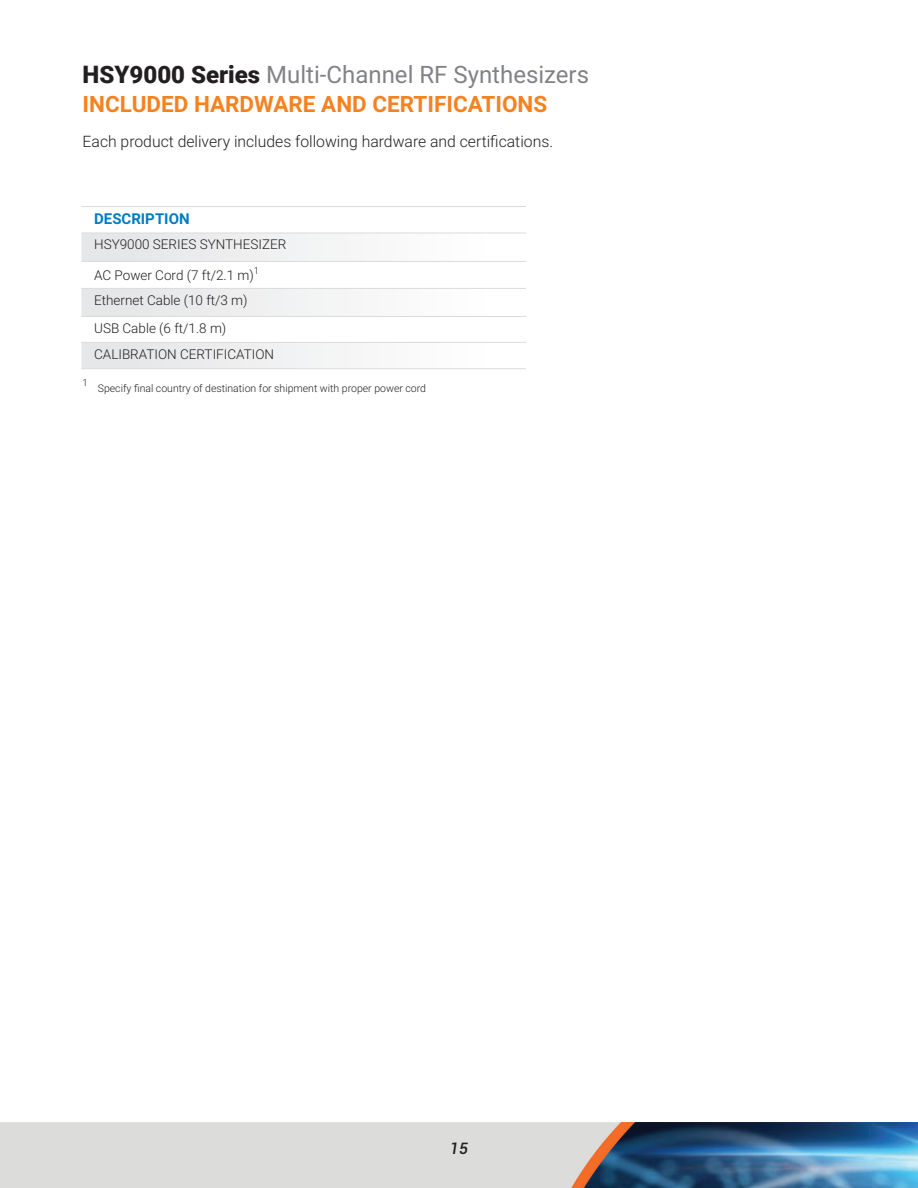
<style>
.page{position:relative;width:918px;height:1188px;background:#fff}
.page>*{position:absolute;margin:0;border:0;box-sizing:border-box;transform-origin:0 0}
.t1{font:24px "Roboto";color:#808285}
.t2{font:700 22.5px "Roboto";color:#f58220}
.t3{font:300 15.75px "Roboto";color:#231f20}
.t4{font:italic 500 15.75px "Roboto";color:#231f20}
.t5{font:700 15px "Roboto";color:#007cc2}
.t6{font:300 13.5px/24.8px "Roboto";color:#231f20}
.t7{font:300 10.5px "Roboto";color:#231f20}
.s1{font-weight:900;color:#231f20}
</style>
<div class="page">
<img style="left:0;top:1123px;width:918px;height:65px">
<svg style="left:81px;top:234px;width:297px;height:134px"></svg>
<hr style="left:81px;top:206px;width:445px;height:1px;background:#dbdcda">
<hr style="left:81px;top:233px;width:445px;height:1px;background:#dbdcda">
<hr style="left:81px;top:261px;width:445px;height:1px;background:#dbdcda">
<hr style="left:81px;top:288px;width:445px;height:1px;background:#dbdcda">
<hr style="left:81px;top:316px;width:445px;height:1px;background:#dbdcda">
<hr style="left:81px;top:342px;width:445px;height:1px;background:#dbdcda">
<hr style="left:81px;top:368px;width:445px;height:1px;background:#dbdcda">
<h1 class="t1" style="left:83px;top:57px;width:508px"><span class="s1">HSY9000 Series</span> Multi-Channel RF Synthesizers</h1>
<h2 class="t2" style="left:83px;top:88px;width:466px">INCLUDED HARDWARE AND CERTIFICATIONS</h2>
<p class="t3" style="left:83px;top:130px;width:472px">Each product delivery includes following hardware and certifications.</p>
<p class="t5" style="left:94px;top:208px;width:97px">DESCRIPTION</p>
<p class="t6" style="left:94px;top:231px;width:194px">HSY9000 SERIES SYNTHESIZER</p>
<p class="t6" style="left:94px;top:262px;width:167px">AC Power Cord (7 ft/2.1 m)<sup>1<br></sup>Ethernet Cable (10 ft/3 m)</p>
<p class="t6" style="left:94px;top:314px;width:182px;line-height:26px">USB Cable (6 ft/1.8 m)<br>CALIBRATION CERTIFICATION</p>
<p class="t7" style="left:83px;top:380px;width:345px"><sup>1</sup> Specify final country of destination for shipment with proper power cord</p>
<p class="t4" style="left:450px;top:1138px;width:20px">15</p>
</div>
